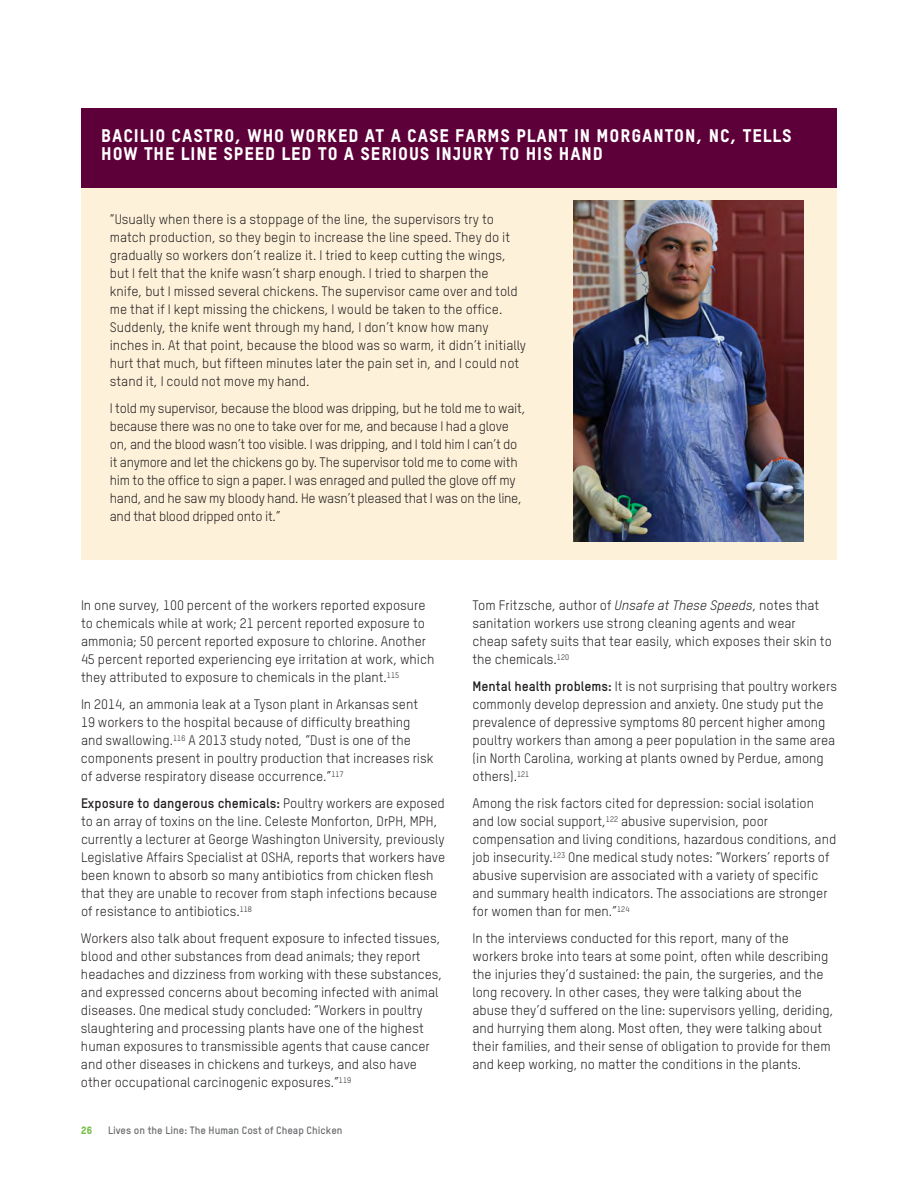
<style>
.page{position:relative;width:918px;height:1188px;background:#fff}
.page>*{position:absolute;margin:0;border:0;box-sizing:border-box;transform-origin:0 0}
.Text_Box_Title{font:18px/18px "Oxfam TSTARPRO Headline";letter-spacing:.05em;color:#fff}
.Bod1{font:13.5px/18px "Oxfam TSTARPRO";color:#231f20}
.Bod1-2{font:13.5px/18px "Oxfam TSTARPRO";letter-spacing:-.02em;color:#231f20}
.t1{font:700 10.5px "Oxfam TSTARPRO";color:#6c6d70}
.t2{font:10.5px "Oxfam TSTARPRO Headline";color:#74bf43}
.s1{font-weight:700}
.s2{font-style:italic}
</style>
<div class="page">
<div style="left:81px;top:183px;width:756px;height:376px;background:#fef1d9"></div>
<div style="left:81px;top:108px;width:756px;height:79px;background:#5d0039"></div>
<img style="left:573px;top:201px;width:231px;height:340px">
<p class="Text_Box_Title" style="left:101px;top:126px;width:692px">BACILIO CASTRO, WHO WORKED AT A CASE FARMS PLANT IN MORGANTON, NC, TELLS<br>HOW THE LINE SPEED LED TO A SERIOUS INJURY TO HIS HAND</p>
<p class="Bod1" style="left:110px;top:210px;width:418px">“Usually when there is a stoppage of the line, the supervisors try to match production, so they begin to increase the line speed. They do it gradually so workers don’t realize it. I tried to keep cutting the wings, but I felt that the knife wasn’t sharp enough. I tried to sharpen the<br>knife, but I missed several chickens. The supervisor came over and told me that if I kept missing the chickens, I would be taken to the office.<br>Suddenly, the knife went through my hand, I don’t know how many inches in. At that point, because the blood was so warm, it didn’t initially hurt that much, but fifteen minutes later the pain set in, and I could not stand it, I could not move my hand.</p>
<p class="Bod1-2" style="left:110px;top:399px;width:417px">I told my supervisor, because the blood was dripping, but he told me to wait, because there was no one to take over for me, and because I had a glove on, and the blood wasn’t too visible. I was dripping, and I told him I can’t do it anymore and let the chickens go by. The supervisor told me to come with him to the office to sign a paper. I was enraged and pulled the glove off my hand, and he saw my bloody hand. He wasn’t pleased that I was on the line, and that blood dripped onto it.”</p>
<p class="Bod1" style="left:81px;top:596px;width:355px">In one survey, 100 percent of the workers reported exposure to chemicals while at work; 21 percent reported exposure to ammonia; 50 percent reported exposure to chlorine. Another 45 percent reported experiencing eye irritation at work, which they attributed to exposure to chemicals in the plant.<sup>115</sup></p>
<p class="Bod1" style="left:81px;top:695px;width:354px">In 2014, an ammonia leak at a Tyson plant in Arkansas sent 19 workers to the hospital because of difficulty breathing and swallowing.<sup>116</sup> A 2013 study noted, “Dust is one of the components present in poultry production that increases risk of adverse respiratory disease occurrence.”<sup>117</sup></p>
<p class="Bod1" style="left:81px;top:794px;width:366px"><span class="s1">Exposure to dangerous chemicals:</span> Poultry workers are exposed to an array of toxins on the line. Celeste Monforton, DrPH, MPH, currently a lecturer at George Washington University, previously Legislative Affairs Specialist at OSHA, reports that workers have been known to absorb so many antibiotics from chicken flesh that they are unable to recover from staph infections because of resistance to antibiotics.<sup>118</sup></p>
<p class="Bod1" style="left:81px;top:929px;width:363px">Workers also talk about frequent exposure to infected tissues, blood and other substances from dead animals; they report headaches and dizziness from working with these substances, and expressed concerns about becoming infected with animal diseases. One medical study concluded: “Workers in poultry slaughtering and processing plants have one of the highest human exposures to transmissible agents that cause cancer and other diseases in chickens and turkeys, and also have other occupational carcinogenic exposures.”<sup>119</sup></p>
<p class="t2" style="left:81px;top:1124px;width:13px">26</p>
<p class="t1" style="left:108px;top:1124px;width:236px">Lives on the Line: The Human Cost of Cheap Chicken</p>
<p class="Bod1" style="left:472px;top:596px;width:361px">Tom Fritzsche, author of <span class="s2">Unsafe at These Speeds</span>, notes that sanitation workers use strong cleaning agents and wear cheap safety suits that tear easily, which exposes their skin to the chemicals.<sup>120</sup></p>
<p class="Bod1" style="left:472px;top:677px;width:366px"><span class="s1">Mental health problems:</span> It is not surprising that poultry workers commonly develop depression and anxiety. One study put the prevalence of depressive symptoms 80 percent higher among poultry workers than among a peer population in the same area (in North Carolina, working at plants owned by Perdue, among others).<sup>121</sup></p>
<p class="Bod1" style="left:472px;top:794px;width:365px">Among the risk factors cited for depression: social isolation and low social support,<sup>122</sup> abusive supervision, poor compensation and living conditions, hazardous conditions, and job insecurity.<sup>123</sup> One medical study notes: “Workers’ reports of abusive supervision are associated with a variety of specific and summary health indicators. The associations are stronger for women than for men.”<sup>124</sup></p>
<p class="Bod1" style="left:472px;top:929px;width:362px">In the interviews conducted for this report, many of the workers broke into tears at some point, often while describing the injuries they’d sustained: the pain, the surgeries, and the long recovery. In other cases, they were talking about the abuse they’d suffered on the line: supervisors yelling, deriding, and hurrying them along. Most often, they were talking about their families, and their sense of obligation to provide for them and keep working, no matter the conditions in the plants.</p>
</div>
